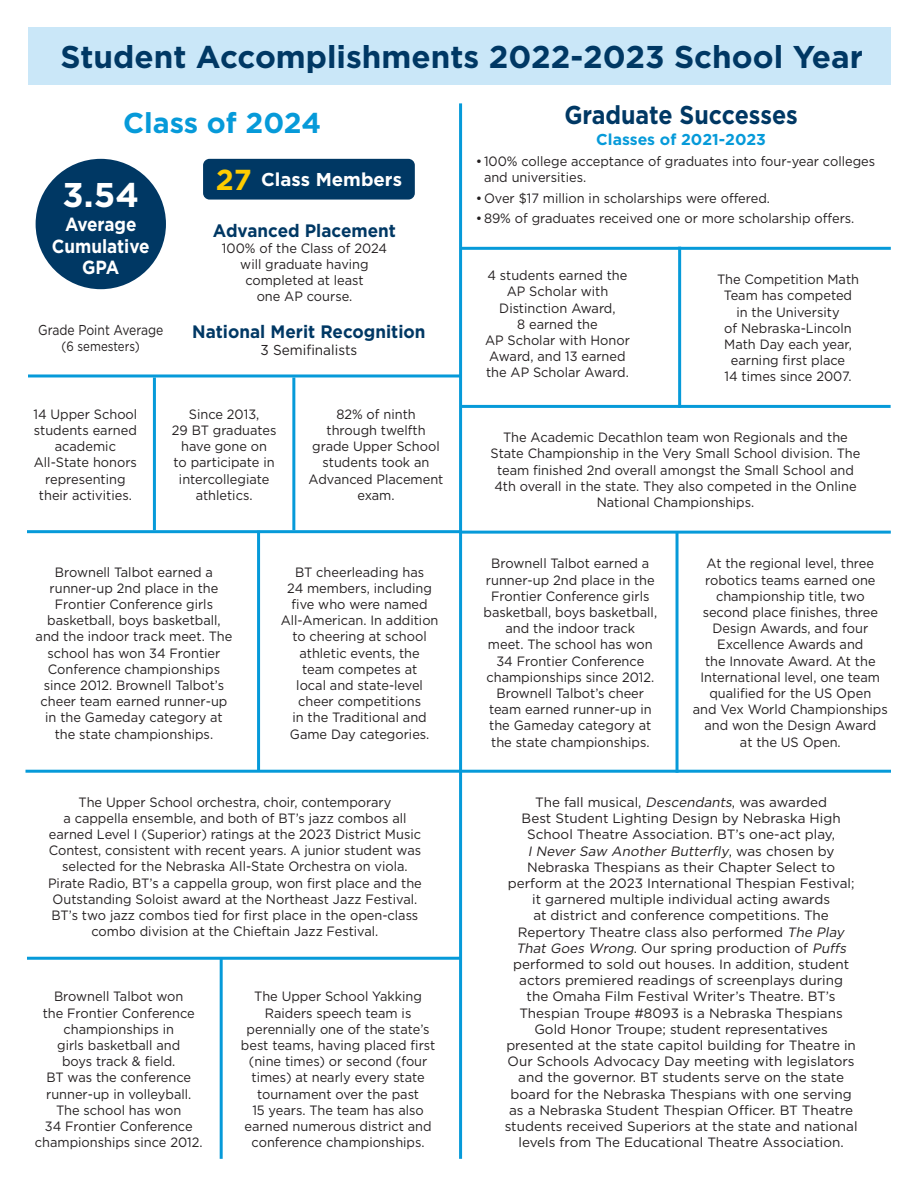
<style>
.page{position:relative;width:918px;height:1188px;background:#fff}
.page>*{position:absolute;margin:0;border:0;box-sizing:border-box;transform-origin:0 0}
.t1{font:700 34.35px "Gotham";color:#fff}
.heading_2{font:700 31.5px "Gotham";color:#003864}
.t2{font:700 28.95px "Gotham";color:#fc0}
.heading_1{font:700 28.65px "Gotham";color:#069ad9}
.heading_1-2{font:700 25.8px "Gotham";color:#003864;scale:.9 1}
.t3{font:700 19.05px/21.3px "Gotham";color:#fff;text-align:center;scale:.9 1}
.t4{font:700 18.6px "Gotham";color:#fff}
.t5{font:700 18px "Gotham";color:#003864;scale:.95 1}
.heading_1-3{font:700 15.75px "Gotham";color:#069ad9}
.t6{font:14.4px "Gotham";color:#231f20;scale:.85 1}
.t7{font:14.4px "Gotham";color:#231f20;scale:.95 1}
.t8{font:13.5px/16.2px "Gotham";color:#231f20;text-align:center;scale:.95 1}
.t9{font:13.5px/16.2px "Gotham";color:#231f20}
.t10{font:13.5px "Gotham";color:#231f20;scale:.85 1}
.s1{font-style:italic}
</style>
<div class="page">
<div style="left:28px;top:27px;width:863px;height:58px;background:#cae7f8"></div>
<div style="left:36px;top:159px;width:130px;height:130px;background:#003864;border-radius:50%"></div>
<div style="left:203px;top:159px;width:212px;height:41px;background:#003864;border-radius:6px"></div>
<hr style="left:153px;top:377px;width:3px;height:153px;background:#069ad9">
<hr style="left:292px;top:377px;width:3px;height:153px;background:#069ad9">
<hr style="left:678px;top:247px;width:3px;height:161px;background:#069ad9">
<hr style="left:676px;top:532px;width:3px;height:241px;background:#069ad9">
<hr style="left:220px;top:958px;width:3px;height:201px;background:#069ad9">
<hr style="left:459px;top:103px;width:3px;height:1056px;background:#069ad9">
<hr style="left:257px;top:531px;width:3px;height:239px;background:#069ad9">
<hr style="left:461px;top:247px;width:430px;height:3px;background:#069ad9">
<hr style="left:461px;top:531px;width:430px;height:3px;background:#069ad9">
<hr style="left:460px;top:405px;width:431px;height:3px;background:#069ad9">
<hr style="left:27px;top:957px;width:434px;height:3px;background:#069ad9">
<hr style="left:27px;top:530px;width:434px;height:3px;background:#069ad9">
<hr style="left:26px;top:770px;width:865px;height:3px;background:#069ad9">
<hr style="left:28px;top:374px;width:433px;height:3px;background:#069ad9">
<p class="heading_2" style="left:60px;top:36px;width:804px">Student Accomplishments 2022-2023 School Year</p>
<p class="heading_1" style="left:123px;top:104px;width:200px">Class of 2024</p>
<p class="t1" style="left:63px;top:172px;width:78px">3.54</p>
<p class="t3" style="left:52px;top:214px;width:110px">Average<br>Cumulative<br>GPA</p>
<p class="t6" style="left:38px;top:321px;width:149px">Grade Point Average</p>
<p class="t10" style="left:62px;top:338px;width:94px">(6 semesters)</p>
<p class="t2" style="left:216px;top:160px;width:37px">27</p>
<p class="t4" style="left:261px;top:167px;width:142px">Class Members</p>
<p class="t5" style="left:213px;top:218px;width:194px">Advanced Placement</p>
<p class="t8" style="left:222px;top:240px;width:175px">100% of the Class of 2024 will graduate having completed at least<br>one AP course.</p>
<p class="t5" style="left:192px;top:320px;width:247px">National Merit Recognition</p>
<p class="t7" style="left:261px;top:341px;width:103px">3 Semifinalists</p>
<p class="t8" style="left:33px;top:406px;width:111px">14 Upper School students earned academic<br>All‑State honors representing their activities.</p>
<p class="t8" style="left:172px;top:406px;width:112px">Since 2013,<br>29 BT graduates have gone on<br>to participate in intercollegiate athletics.</p>
<p class="t8" style="left:309px;top:406px;width:144px">82% of ninth<br>through twelfth grade Upper School students took an<br>Advanced Placement exam.</p>
<p class="heading_1-2" style="left:564px;top:98px;width:261px">Graduate Successes</p>
<p class="heading_1-3" style="left:596px;top:129px;width:171px">Classes of 2021-2023</p>
<p class="t9" style="left:484px;top:152px;width:393px;line-height:17px;text-indent:-8px">• 100% college acceptance of graduates into four‑year colleges and universities.</p>
<p class="t9" style="left:476px;top:190px;width:296px">•Over $17 million in scholarships were offered.</p>
<p class="t9" style="left:476px;top:210px;width:380px">•89% of graduates received one or more scholarship offers.</p>
<p class="t8" style="left:485px;top:267px;width:154px">4 students earned the<br>AP Scholar with<br>Distinction Award,<br>8 earned the<br>AP Scholar with Honor<br>Award, and 13 earned the AP Scholar Award.</p>
<p class="t8" style="left:717px;top:271px;width:151px">The Competition Math<br>Team has competed in the University<br>of Nebraska-Lincoln<br>Math Day each year, earning first place<br>14 times since 2007.</p>
<p class="t8" style="left:491px;top:429px;width:391px">The Academic Decathlon team won Regionals and the State Championship in the Very Small School division. The team finished 2nd overall amongst the Small School and 4th overall in the state. They also competed in the Online National Championships.</p>
<p class="t8" style="left:36px;top:563px;width:209px">Brownell Talbot earned a runner‑up 2nd place in the<br>Frontier Conference girls basketball, boys basketball, and the indoor track meet. The school has won 34 Frontier<br>Conference championships since 2012. Brownell Talbot’s cheer team earned runner-up in the Gameday category at the state championships.</p>
<p class="t8" style="left:281px;top:563px;width:168px">BT cheerleading has<br>24 members, including five who were named<br>All‑American. In addition to cheering at school athletic events, the<br>team competes at<br>local and state‑level cheer competitions<br>in the Traditional and<br>Game Day categories.</p>
<p class="t8" style="left:693px;top:555px;width:207px">At the regional level, three robotics teams earned one championship title, two second place finishes, three<br>Design Awards, and four<br>Excellence Awards and<br>the Innovate Award. At the<br>International level, one team qualified for the US Open<br>and Vex World Championships and won the Design Award<br>at the US Open.</p>
<p class="t8" style="left:484px;top:555px;width:184px">Brownell Talbot earned a runner‑up 2nd place in the<br>Frontier Conference girls basketball, boys basketball, and the indoor track<br>meet. The school has won<br>34 Frontier Conference championships since 2012.<br>Brownell Talbot’s cheer team earned runner-up in the Gameday category at the state championships.</p>
<p class="t8" style="left:48px;top:793px;width:395px">The Upper School orchestra, choir, contemporary<br>a cappella ensemble, and both of BT’s jazz combos all earned Level I (Superior) ratings at the 2023 District Music Contest, consistent with recent years. A junior student was selected for the Nebraska All‑State Orchestra on viola.<br>Pirate Radio, BT’s a cappella group, won first place and the Outstanding Soloist award at the Northeast Jazz Festival.<br>BT’s two jazz combos tied for first place in the open‑class combo division at the Chieftain Jazz Festival.</p>
<p class="t8" style="left:35px;top:988px;width:178px">Brownell Talbot won<br>the Frontier Conference championships in<br>girls basketball and<br>boys track &amp; field.<br>BT was the conference runner‑up in volleyball.<br>The school has won<br>34 Frontier Conference championships since 2012.</p>
<p class="t8" style="left:241px;top:988px;width:206px">The Upper School Yakking<br>Raiders speech team is perennially one of the state’s best teams, having placed first (nine times) or second (four times) at nearly every state tournament over the past<br>15 years. The team has also earned numerous district and conference championships.</p>
<p class="t9" style="left:505px;top:794px;width:354px;text-align:center">The fall musical, <span class="s1">Descendants</span>, was awarded<br>Best Student Lighting Design by Nebraska High School Theatre Association. BT’s one-act play,<br><span class="s1">I Never Saw Another Butterfly</span>, w a s c h o s e n b y Nebraska Thespians as their Chapter Select to perform at the 2023 International Thespian Festival; it garnered multiple individual acting awards<br>at district and conference competitions. The Repertory Theatre class also performed <span class="s1">The Play That Goes Wrong</span>. Our spring production of <span class="s1">Puffs </span>performed to sold out houses. In addition, student actors premiered readings of screenplays during<br>the Omaha Film Festival Writer’s Theatre. BT’s Thespian Troupe #8093 is a Nebraska Thespians Gold Honor Troupe; student representatives presented at the state capitol building for Theatre in Our Schools Advocacy Day meeting with legislators and the governor. BT students serve on the state board for the Nebraska Thespians with one serving as a Nebraska Student Thespian Officer. BT Theatre students received Superiors at the state and national levels from The Educational Theatre Association.</p>
</div>
